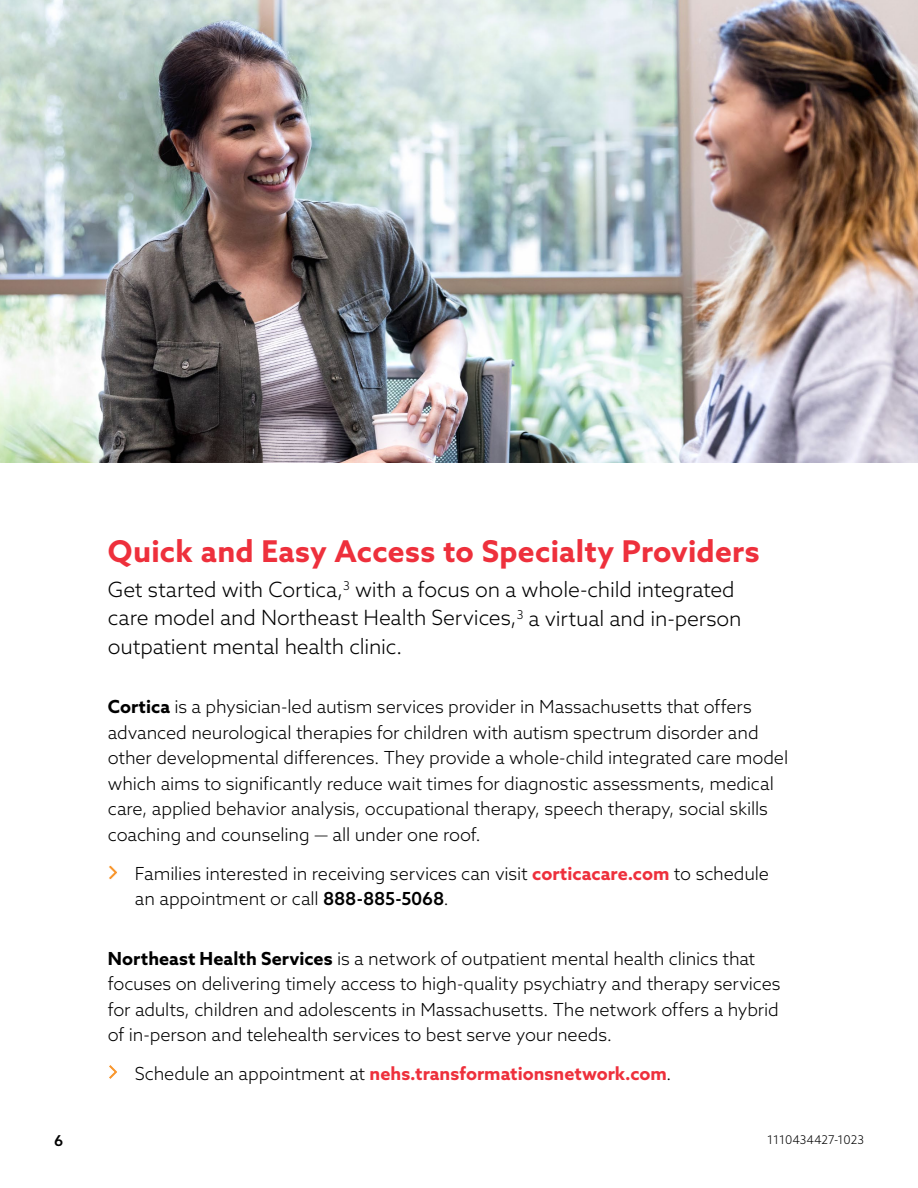
<style>
.page{position:relative;width:918px;height:1188px;background:#fff}
.page>*{position:absolute;margin:0;border:0;box-sizing:border-box;transform-origin:0 0}
.t1{font:700 30px "Azo Sans";letter-spacing:.01em;color:#ee303c}
.t2{font:300 21px/28.5px "Azo Sans";letter-spacing:-.005em;color:#000}
.t3{font:300 18px/25.5px "Azo Sans";letter-spacing:-.005em;color:#000}
.t4{font:700 18px "Azo Sans";color:#ee303c}
.t5{font:500 15px "Azo Sans";color:#000}
.t6{font:300 12px "Azo Sans";color:#000}
.s1{font-weight:700}
.s2{font-weight:700;color:#ee303c}
.s3{font-weight:500}
.s4{font-weight:300;color:#000}
</style>
<div class="page">
<img style="left:0;top:0;width:918px;height:463px">
<svg style="left:109px;top:1065px;width:8px;height:14px"></svg>
<svg style="left:109px;top:865px;width:8px;height:15px"></svg>
<p class="t5" style="left:54px;top:1131px;width:11px">6</p>
<h1 class="t1" style="left:108px;top:531px;width:653px">Quick and Easy Access to Specialty Providers</h1>
<p class="t2" style="left:108px;top:575px;width:635px">Get started with Cortica,<sup>3</sup> with a focus on a whole-child integrated care model and Northeast Health Services,<sup>3</sup> a virtual and in-person outpatient mental health clinic.</p>
<p class="t3" style="left:108px;top:694px;width:682px"><span class="s1">Cortica</span> is a physician-led autism services provider in Massachusetts that offers advanced neurological therapies for children with autism spectrum disorder and other developmental differences. They provide a whole-child integrated care model which aims to significantly reduce wait times for diagnostic assessments, medical care, applied behavior analysis, occupational therapy, speech therapy, social skills coaching and counseling — all under one roof.</p>
<p class="t3" style="left:135px;top:860px;width:636px">Families interested in receiving services can visit <span class="s2">corticacare.com</span> to schedule an appointment or call <span class="s3">888-885-5068</span>.</p>
<p class="t3" style="left:108px;top:945px;width:674px"><span class="s1">Northeast Health Services</span> is a network of outpatient mental health clinics that focuses on delivering timely access to high-quality psychiatry and therapy services for adults, children and adolescents in Massachusetts. The network offers a hybrid of in-person and telehealth services to best serve your needs.</p>
<p class="t4" style="left:135px;top:1062px;width:538px"><span class="s4">Schedule an appointment at</span> nehs.transformationsnetwork.com<span class="s4">.</span></p>
<p class="t6" style="left:767px;top:1131px;width:98px">1110434427-1023</p>
</div>
